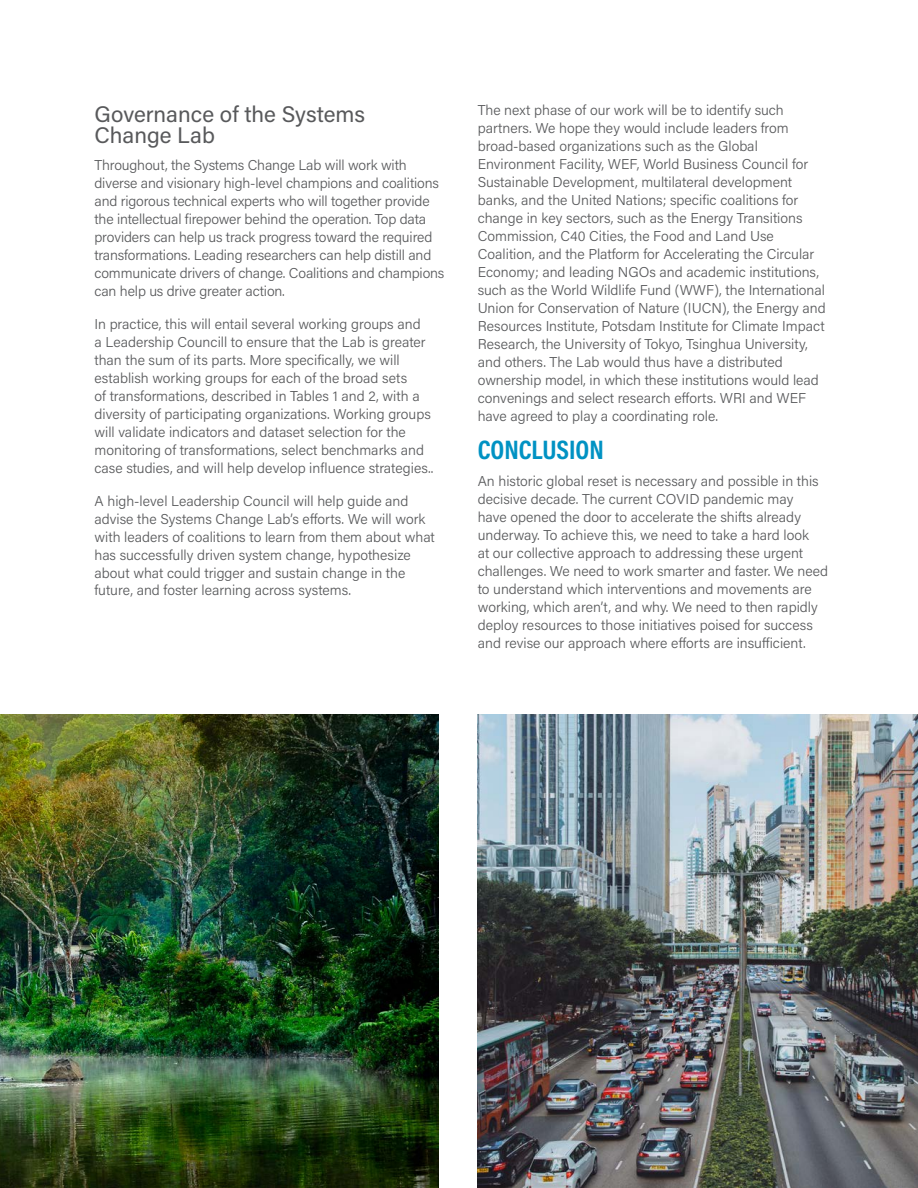
<style>
.page{position:relative;width:918px;height:1188px;background:#fff}
.page>*{position:absolute;margin:0;border:0;box-sizing:border-box;transform-origin:0 0}
.t1{font:700 27px "Acumin Pro Cond";color:#0092c3}
.t2{font:22.5px/21px "Acumin Pro";color:#58595b}
.t3{font:300 14.25px/18px "Acumin Pro";color:#58595b}
</style>
<div class="page">
<img style="left:478px;top:715px;width:440px;height:473px">
<img style="left:0;top:715px;width:439px;height:473px">
<h2 class="t2" style="left:94px;top:102px;width:272px">Governance of the Systems<br>Change Lab</h2>
<p class="t3" style="left:94px;top:155px;width:351px">Throughout, the Systems Change Lab will work with diverse and visionary high-level champions and coalitions and rigorous technical experts who will together provide the intellectual firepower behind the operation. Top data providers can help us track progress toward the required transformations. Leading researchers can help distill and communicate drivers of change. Coalitions and champions can help us drive greater action.</p>
<p class="t3" style="left:94px;top:314px;width:340px">In practice, this will entail several working groups and<br>a Leadership Councill to ensure that the Lab is greater than the sum of its parts. More specifically, we will establish working groups for each of the broad sets<br>of transformations, described in Tables 1 and 2, with a diversity of participating organizations. Working groups will validate indicators and dataset selection for the monitoring of transformations, select benchmarks and case studies, and will help develop influence strategies..</p>
<p class="t3" style="left:94px;top:491px;width:342px">A high-level Leadership Council will help guide and advise the Systems Change Lab’s efforts. We will work with leaders of coalitions to learn from them about what has successfully driven system change, hypothesize about what could trigger and sustain change in the future, and foster learning across systems.</p>
<p class="t3" style="left:478px;top:101px;width:350px">The next phase of our work will be to identify such partners. We hope they would include leaders from broad-based organizations such as the Global Environment Facility, WEF, World Business Council for Sustainable Development, multilateral development banks, and the United Nations; specific coalitions for change in key sectors, such as the Energy Transitions Commission, C40 Cities, the Food and Land Use Coalition, and the Platform for Accelerating the Circular Economy; and leading NGOs and academic institutions, such as the World Wildlife Fund (WWF), the International Union for Conservation of Nature (IUCN), the Energy and Resources Institute, Potsdam Institute for Climate Impact Research, the University of Tokyo, Tsinghua University, and others. The Lab would thus have a distributed ownership model, in which these institutions would lead convenings and select research efforts. WRI and WEF have agreed to play a coordinating role.</p>
<h1 class="t1" style="left:478px;top:432px;width:128px">CONCLUSION</h1>
<p class="t3" style="left:478px;top:471px;width:352px">An historic global reset is necessary and possible in this decisive decade. The current COVID pandemic may<br>have opened the door to accelerate the shifts already underway. To achieve this, we need to take a hard look<br>at our collective approach to addressing these urgent challenges. We need to work smarter and faster. We need to understand which interventions and movements are working, which aren’t, and why. We need to then rapidly deploy resources to those initiatives poised for success and revise our approach where efforts are insufficient.</p>
</div>
